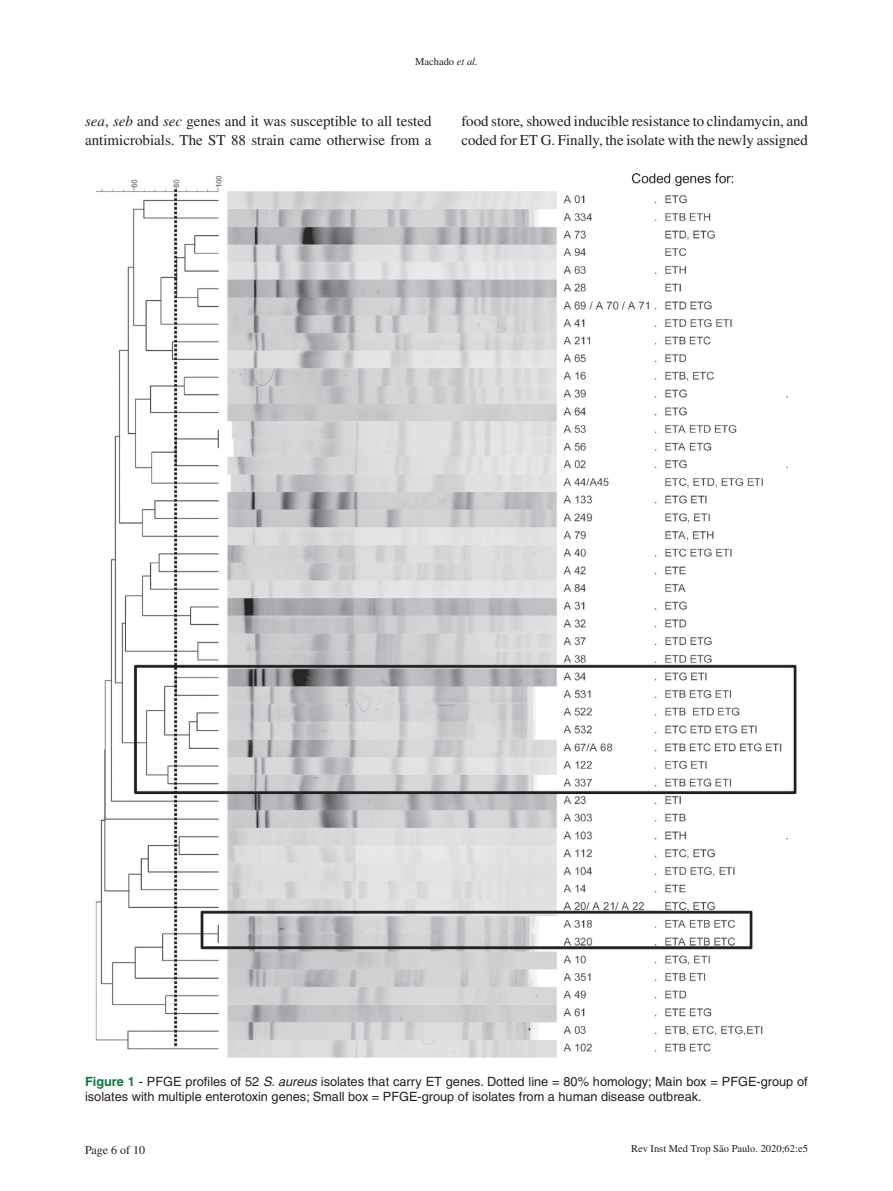
<style>
.page{position:relative;width:893px;height:1191px;background:#fff}
.page>*{position:absolute;margin:0;border:0;box-sizing:border-box;transform-origin:0 0}
.t1{font:15px/19.5px "Times";letter-spacing:-.005em;color:#231f20}
.t2{font:12.75px/15px "Helvetica";color:#231f20}
.t3{font:12px "Times";color:#231f20}
.t4{font:10.5px "Times";color:#231f20}
.s1{font-style:italic}
.s2{font-weight:700;color:#0d793d}
</style>
<div class="page">
<img style="left:95px;top:173px;width:702px;height:885px">
<p class="t4" style="left:415px;top:56px;width:64px">Machado <span class="s1">et al.</span></p>
<p class="t1" style="left:85px;top:111px;width:348px"><span class="s1">sea</span>, <span class="s1">seb</span> and <span class="s1">sec</span> genes and it was susceptible to all tested antimicrobials. The ST 88 strain came otherwise from a</p>
<p class="t1" style="left:461px;top:111px;width:348px">food store, showed inducible resistance to clindamycin, and coded for ET G. Finally, the isolate with the newly assigned</p>
<p class="t2" style="left:85px;top:1074px;width:724px"><span class="s2">Figure 1</span> - PFGE profiles of 52 <span class="s1">S. aureus</span> isolates that carry ET genes. Dotted line = 80% homology; Main box = PFGE-group of isolates with multiple enterotoxin genes; Small box = PFGE-group of isolates from a human disease outbreak.</p>
<p class="t3" style="left:85px;top:1142px;width:62px">Page 6 of 10</p>
<p class="t4" style="left:631px;top:1143px;width:178px">Rev Inst Med Trop São Paulo. 2020;62:e5</p>
</div>
